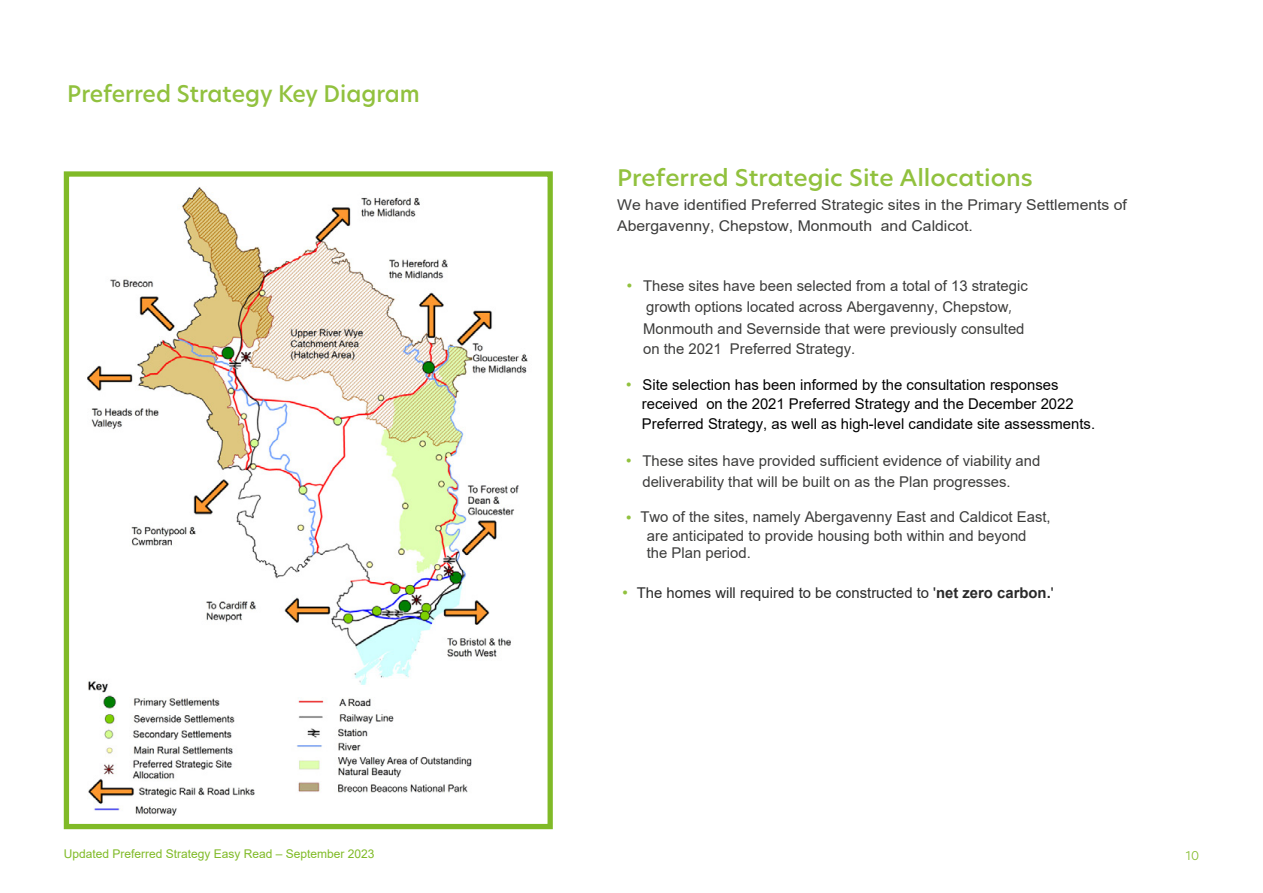
<style>
.page{position:relative;width:1263px;height:893px;background:#fff}
.page>*{position:absolute;margin:0;border:0;box-sizing:border-box;transform-origin:0 0}
.t1{font:500 22.5px "New Hero";color:#91c13e;scale:1.06 1}
.t2{font:500 22.5px "New Hero";color:#91c13e}
.t3{font:14.85px/21px "Arial";color:#3c3c3b}
.t4{font:14.85px/18.6px "Arial";color:#000}
.t5{font:14.85px/21px "Arial";color:#3c3c3b;scale:1.06 1}
.t6{font:14.85px "Arial";color:#2a2a2a}
.t7{font:12px "Arial";color:#80ba27}
.t8{font:300 12px "New Hero";color:#80ba27}
.s1{font-family:"New Hero";font-weight:300;color:#91c13e}
.s2{font-family:"New Hero";font-weight:300}
.s3{font-weight:700}
.s4{color:#80bb27}
</style>
<div class="page">
<div style="left:64px;top:171px;width:489px;height:658px;border:5px solid #80ba27"></div>
<img style="left:87px;top:187px;width:441px;height:629px">
<h1 class="t2" style="left:67px;top:79px;width:354px">Preferred Strategy Key Diagram</h1>
<h1 class="t1" style="left:617px;top:162px;width:394px">Preferred Strategic Site Allocations</h1>
<p class="t5" style="left:617px;top:194px;width:482px">We have identified Preferred Strategic sites in the Primary Settlements of<br>Abergavenny, Chepstow, Monmouth and Caldicot.</p>
<p class="t3" style="left:626px;top:275px;width:403px;text-align:center"><span class="s1">•</span> These sites have been selected from a total of 13 strategic growth options located across Abergavenny, Chepstow<span class="s2">,</span></p>
<p class="t3" style="left:643px;top:319px;width:383px;line-height:20.1px">Monmouth and Severnside that were previously consulted on the 2021 Preferred Strategy.</p>
<p class="t4" style="left:642px;top:375px;width:433px;text-indent:-17px"><span class="s1">•</span> Site selection has been informed by the consultation responses received on the 2021 Preferred Strategy and the December 2022</p>
<p class="t4" style="left:642px;top:414px;width:455px">Preferred Strategy, as well as high-level candidate site assessments.</p>
<p class="t3" style="left:642px;top:451px;width:399px;text-indent:-17px"><span class="s1">•</span> These sites have provided sufficient evidence of viability and deliverability that will be built on as the Plan progresses.</p>
<p class="t3" style="left:647px;top:507px;width:405px;line-height:18.3px;text-indent:-21px"><span class="s1">•</span> Two of the sites, namely Abergavenny East and Caldicot East, are anticipated to provide housing both within and beyond the Plan period.</p>
<p class="t6" style="left:622px;top:582px;width:433px"><span class="s1">•</span> The homes will required to be constructed to '<span class="s3">net zero carbon.</span>'</p>
<p class="t7" style="left:64px;top:846px;width:312px"><span class="s4">Updated</span> Preferred Strategy Easy Read – <span class="s4">September</span> 202<span class="s4">3</span></p>
<p class="t8" style="left:1186px;top:847px;width:15px">10</p>
</div>
